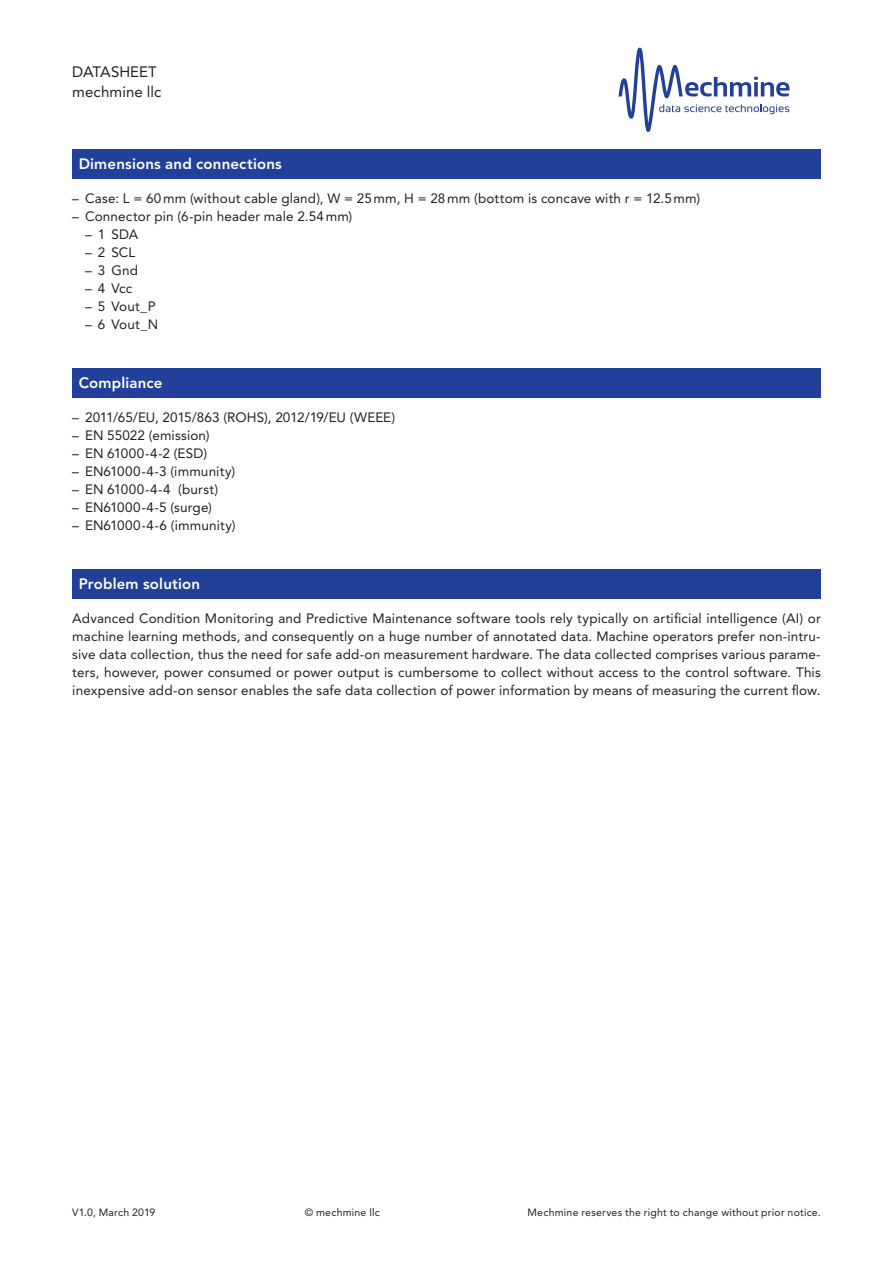
<style>
.page{position:relative;width:893px;height:1263px;background:#fff}
.page>*{position:absolute;margin:0;border:0;box-sizing:border-box;transform-origin:0 0}
.t1{font:800 15px "Avenir";letter-spacing:.01em;color:#fff}
.t2{font:15px/19.5px "Avenir";letter-spacing:.005em;color:#231f20}
.t3{font:13.5px/18px "Avenir";letter-spacing:.01em;color:#231f20;text-align:justify}
.t4{font:10.5px "Avenir";letter-spacing:.02em;color:#231f20}
</style>
<div class="page">
<div style="left:72px;top:149px;width:749px;height:30px;background:#223f99"></div>
<div style="left:72px;top:368px;width:749px;height:30px;background:#223f99"></div>
<div style="left:72px;top:569px;width:749px;height:30px;background:#223f99"></div>
<svg style="left:618px;top:48px;width:171px;height:84px"></svg>
<p class="t2" style="left:72px;top:62px;width:91px">DATASHEET mechmine llc</p>
<p class="t1" style="left:79px;top:155px;width:205px">Dimensions and connections</p>
<p class="t3" style="left:72px;top:189px;width:629px">– Case: L = 60mm (without cable gland), W = 25mm, H = 28mm (bottom is concave with r = 12.5mm)</p>
<p class="t3" style="left:72px;top:207px;width:282px">– Connector pin (6-pin header male 2.54mm)</p>
<p class="t3" style="left:85px;top:225px;width:55px">– 1 SDA</p>
<p class="t3" style="left:85px;top:243px;width:52px">– 2 SCL</p>
<p class="t3" style="left:85px;top:261px;width:54px">– 3 Gnd</p>
<p class="t3" style="left:85px;top:279px;width:49px">– 4 Vcc</p>
<p class="t3" style="left:85px;top:297px;width:72px">– 5 Vout_P</p>
<p class="t3" style="left:85px;top:315px;width:75px">– 6 Vout_N</p>
<p class="t1" style="left:79px;top:374px;width:85px">Compliance</p>
<p class="t3" style="left:72px;top:408px;width:324px">– 2011/65/EU, 2015/863 (ROHS), 2012/19/EU (WEEE)</p>
<p class="t3" style="left:72px;top:426px;width:139px">– EN 55022 (emission)</p>
<p class="t3" style="left:72px;top:444px;width:136px">– EN 61000-4-2 (ESD)</p>
<p class="t3" style="left:72px;top:462px;width:164px">– EN61000-4-3 (immunity)</p>
<p class="t3" style="left:72px;top:480px;width:147px">– EN 61000-4-4 (burst)</p>
<p class="t3" style="left:72px;top:498px;width:141px">– EN61000-4-5 (surge)</p>
<p class="t3" style="left:72px;top:516px;width:165px">– EN61000-4-6 (immunity)</p>
<p class="t1" style="left:79px;top:575px;width:123px">Problem solution</p>
<p class="t3" style="left:72px;top:609px;width:750px">Advanced Condition Monitoring and Predictive Maintenance software tools rely typically on artificial intelligence (AI) or machine learning methods, and consequently on a huge number of annotated data. Machine operators prefer non-intru&shy;sive data collection, thus the need for safe add-on measurement hardware. The data collected comprises various parame&shy;ters, however, power consumed or power output is cumbersome to collect without access to the control software. This inexpensive add-on sensor enables the safe data collection of power information by means of measuring the current flow.</p>
<p class="t4" style="left:72px;top:1206px;width:85px">V1.0, March 2019</p>
<p class="t4" style="left:305px;top:1206px;width:77px">© mechmine llc</p>
<p class="t4" style="left:528px;top:1206px;width:295px">Mechmine reserves the right to change without prior notice.</p>
</div>
